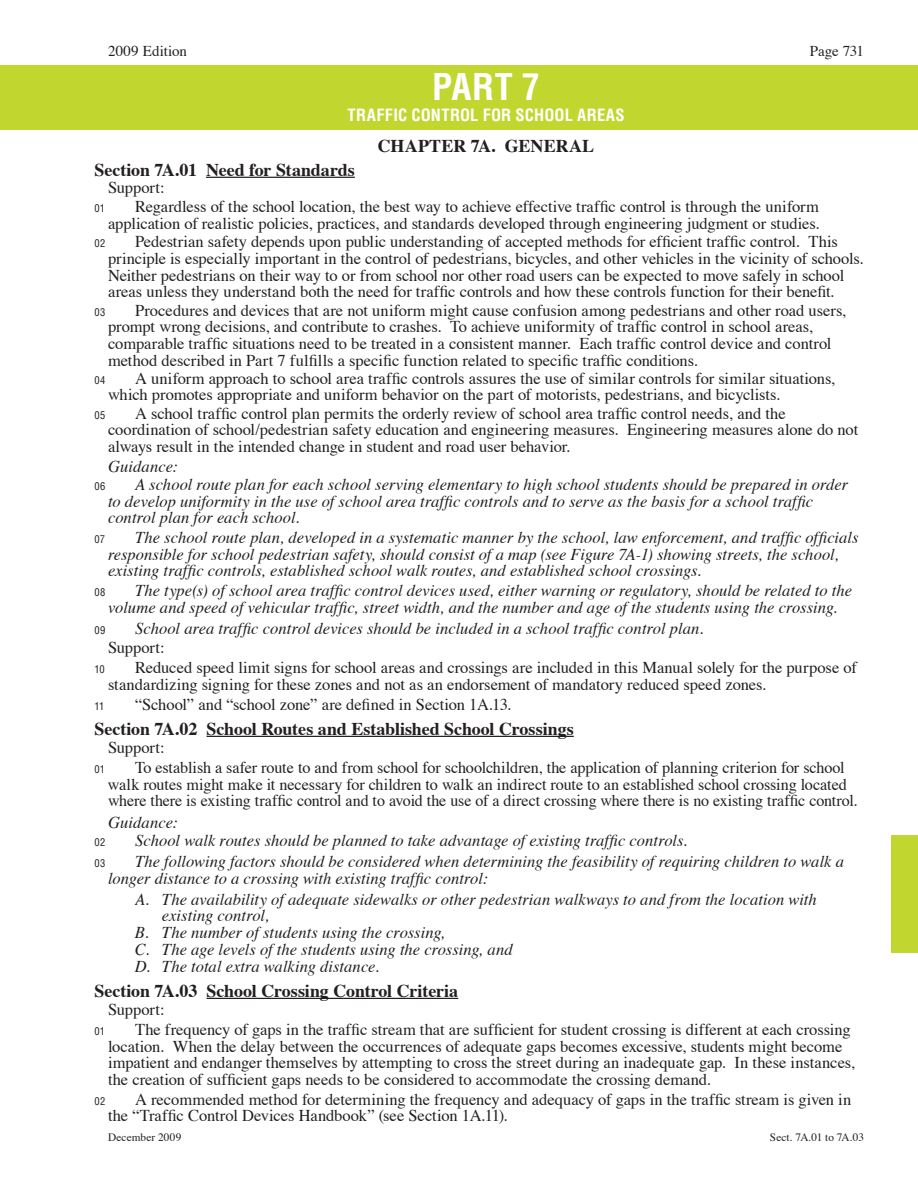
<style>
.page{position:relative;width:918px;height:1188px;background:#fff}
.page>*{position:absolute;margin:0;border:0;box-sizing:border-box;transform-origin:0 0}
.t1{font:700 condensed 36px "Helvetica";color:#fff}
.t2{font:700 18px "Times";letter-spacing:-.005em;color:#231f20}
.t3{font:16.5px/16.6px "Times";letter-spacing:-.005em;color:#231f20}
.t4{font:italic 16.5px/16.6px "Times";color:#231f20}
.t5{font:700 condensed 16.5px "Helvetica";letter-spacing:.015em;color:#fff}
.t6{font:15px "Times";letter-spacing:-.005em;color:#231f20}
.t7{font:11.25px "Times";letter-spacing:.01em;color:#231f20}
.t8{font:condensed 10.5px "Helvetica";letter-spacing:.035em;color:#231f20}
</style>
<div class="page">
<div style="left:891px;top:835px;width:27px;height:118px;background:#c1d72f"></div>
<hr style="left:206px;top:177px;width:149px;height:1px;background:#231f20">
<hr style="left:207px;top:736px;width:367px;height:1px;background:#231f20">
<hr style="left:207px;top:998px;width:251px;height:1px;background:#231f20">
<div style="left:0;top:65px;width:918px;height:65px;background:#c1d72f"></div>
<p class="t6" style="left:108px;top:37px;width:81px">2009 Edition</p>
<p class="t6" style="left:810px;top:37px;width:56px">Page 731</p>
<h1 class="t1" style="left:432px;top:65px;width:109px">PART 7</h1>
<p class="t5" style="left:347px;top:105px;width:279px">TRAFFIC CONTROL FOR SCHOOL AREAS</p>
<p class="t2" style="left:378px;top:129px;width:218px">CHAPTER 7A. GENERAL</p>
<p class="t2" style="left:95px;top:153px;width:262px">Section 7A.01 Need for Standards</p>
<p class="t3" style="left:108px;top:178px;width:58px">Support:</p>
<p class="t8" style="left:94px;top:202px;width:12px">01</p>
<p class="t3" style="left:108px;top:197px;width:713px;text-align:right">Regardless of the school location, the best way to achieve effective traffic control is through the uniform application of realistic policies, practices, and standards developed through engineering judgment or studies.</p>
<p class="t8" style="left:94px;top:237px;width:12px">02</p>
<p class="t3" style="left:108px;top:232px;width:757px;text-indent:27px">Pedestrian safety depends upon public understanding of accepted methods for efficient traffic control. This principle is especially important in the control of pedestrians, bicycles, and other vehicles in the vicinity of schools.<br>Neither pedestrians on their way to or from school nor other road users can be expected to move safely in school areas unless they understand both the need for traffic controls and how these controls function for their benefit.</p>
<p class="t8" style="left:94px;top:305px;width:12px">03</p>
<p class="t3" style="left:108px;top:300px;width:740px;text-indent:27px">Procedures and devices that are not uniform might cause confusion among pedestrians and other road users, prompt wrong decisions, and contribute to crashes. To achieve uniformity of traffic control in school areas, comparable traffic situations need to be treated in a consistent manner. Each traffic control device and control method described in Part 7 fulfills a specific function related to specific traffic conditions.</p>
<p class="t8" style="left:94px;top:373px;width:12px">04</p>
<p class="t3" style="left:108px;top:368px;width:729px;text-indent:27px">A uniform approach to school area traffic controls assures the use of similar controls for similar situations, which promotes appropriate and uniform behavior on the part of motorists, pedestrians, and bicyclists.</p>
<p class="t8" style="left:94px;top:408px;width:12px">05</p>
<p class="t3" style="left:108px;top:403px;width:752px;text-indent:27px">A school traffic control plan permits the orderly review of school area traffic control needs, and the coordination of school/pedestrian safety education and engineering measures. Engineering measures alone do not always result in the intended change in student and road user behavior.</p>
<p class="t4" style="left:108px;top:457px;width:71px">Guidance:</p>
<p class="t8" style="left:94px;top:479px;width:12px">06</p>
<p class="t4" style="left:108px;top:475px;width:742px;text-indent:27px">A school route plan for each school serving elementary to high school students should be prepared in order to develop uniformity in the use of school area traffic controls and to serve as the basis for a school traffic control plan for each school.</p>
<p class="t8" style="left:94px;top:532px;width:12px">07</p>
<p class="t4" style="left:108px;top:528px;width:752px;text-indent:27px">The school route plan, developed in a systematic manner by the school, law enforcement, and traffic officials responsible for school pedestrian safety, should consist of a map (see Figure 7A-1) showing streets, the school, existing traffic controls, established school walk routes, and established school crossings.</p>
<p class="t8" style="left:94px;top:586px;width:12px">08</p>
<p class="t4" style="left:108px;top:581px;width:746px;text-indent:27px">The type(s) of school area traffic control devices used, either warning or regulatory, should be related to the volume and speed of vehicular traffic, street width, and the number and age of the students using the crossing.</p>
<p class="t8" style="left:94px;top:623px;width:12px">09</p>
<p class="t4" style="left:135px;top:619px;width:570px">School area traffic control devices should be included in a school traffic control plan.</p>
<p class="t3" style="left:108px;top:638px;width:58px">Support:</p>
<p class="t8" style="left:94px;top:663px;width:12px">10</p>
<p class="t3" style="left:108px;top:658px;width:750px;text-indent:27px">Reduced speed limit signs for school areas and crossings are included in this Manual solely for the purpose of standardizing signing for these zones and not as an endorsement of mandatory reduced speed zones.</p>
<p class="t8" style="left:94px;top:699px;width:12px">11</p>
<p class="t3" style="left:135px;top:694px;width:378px">“School” and “school zone” are defined in Section 1A.13.</p>
<p class="t2" style="left:94px;top:712px;width:481px">Section 7A.02 School Routes and Established School Crossings</p>
<p class="t3" style="left:108px;top:738px;width:58px">Support:</p>
<p class="t8" style="left:94px;top:763px;width:12px">01</p>
<p class="t3" style="left:108px;top:758px;width:751px;text-indent:27px">To establish a safer route to and from school for schoolchildren, the application of planning criterion for school walk routes might make it necessary for children to walk an indirect route to an established school crossing located where there is existing traffic control and to avoid the use of a direct crossing where there is no existing traffic control.</p>
<p class="t4" style="left:108px;top:812px;width:71px">Guidance:</p>
<p class="t8" style="left:94px;top:835px;width:12px">02</p>
<p class="t4" style="left:135px;top:831px;width:554px">School walk routes should be planned to take advantage of existing traffic controls.</p>
<p class="t8" style="left:94px;top:857px;width:12px">03</p>
<p class="t4" style="left:108px;top:852px;width:737px;text-indent:27px">The following factors should be considered when determining the feasibility of requiring children to walk a longer distance to a crossing with existing traffic control:</p>
<p class="t4" style="left:135px;top:890px;width:683px">A. The availability of adequate sidewalks or other pedestrian walkways to and from the location with</p>
<p class="t4" style="left:162px;top:906px;width:109px">existing control,</p>
<p class="t4" style="left:135px;top:923px;width:312px">B. The number of students using the crossing,</p>
<p class="t4" style="left:135px;top:940px;width:379px">C. The age levels of the students using the crossing, and</p>
<p class="t4" style="left:135px;top:956px;width:246px">D. The total extra walking distance.</p>
<p class="t2" style="left:94px;top:974px;width:365px">Section 7A.03 School Crossing Control Criteria</p>
<p class="t3" style="left:108px;top:1000px;width:58px">Support:</p>
<p class="t8" style="left:94px;top:1025px;width:12px">01</p>
<p class="t3" style="left:108px;top:1020px;width:749px;text-indent:27px">The frequency of gaps in the traffic stream that are sufficient for student crossing is different at each crossing location. When the delay between the occurrences of adequate gaps becomes excessive, students might become impatient and endanger themselves by attempting to cross the street during an inadequate gap. In these instances, the creation of sufficient gaps needs to be considered to accommodate the crossing demand.</p>
<p class="t8" style="left:94px;top:1094px;width:12px">02</p>
<p class="t3" style="left:108px;top:1090px;width:745px;text-indent:27px">A recommended method for determining the frequency and adequacy of gaps in the traffic stream is given in the “Traffic Control Devices Handbook” (see Section 1A.11).</p>
<p class="t7" style="left:108px;top:1127px;width:75px">December 2009</p>
<p class="t7" style="left:770px;top:1127px;width:95px">Sect. 7A.01 to 7A.03</p>
</div>
